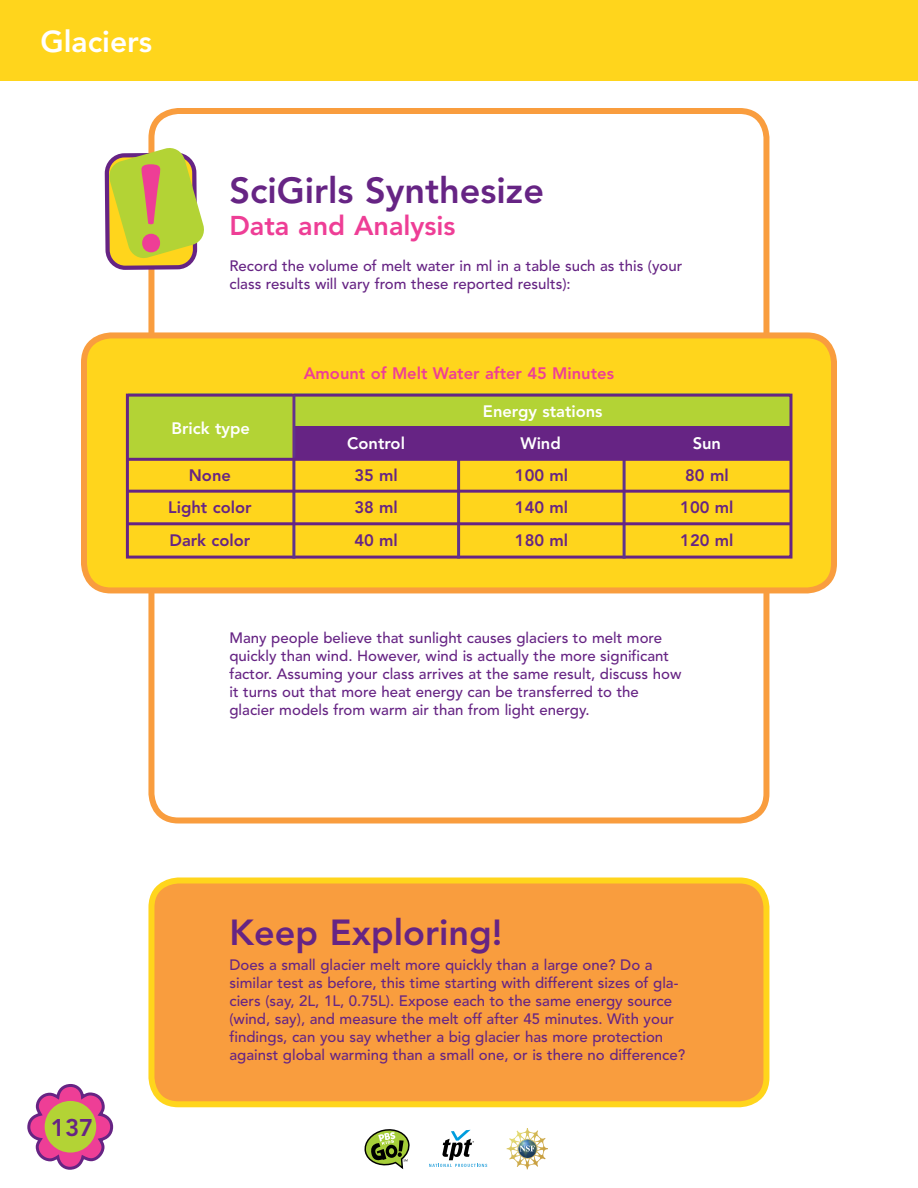
<style>
.page{position:relative;width:918px;height:1188px;background:#fff}
.page>*{position:absolute;margin:0;border:0;box-sizing:border-box;transform-origin:0 0}
.t1{font:800 36px "Avenir";color:#662484}
.t2{font:800 30px "Avenir";color:#fff}
.t3{font:800 27px "Avenir";color:#ee3e96}
.t4{font:800 24px "Avenir";color:#662484}
.t5{font:800 18px "Avenir";color:#662484}
.t6{font:800 16.5px/32.4px "Avenir";color:#662484;text-align:justify}
.t7{font:800 16.5px "Avenir";color:#fff}
.t8{font:800 16.5px "Avenir";color:#ee3e96}
.t9{font:500 15px/18px "Avenir";color:#662484}
</style>
<div class="page">
<svg style="left:27px;top:1084px;width:86px;height:86px"></svg>
<div style="left:45px;top:1101px;width:51px;height:52px;background:#b3d335;border-radius:50%"></div>
<div style="left:148px;top:108px;width:621px;height:716px;border:6px solid #f99d3e;border-radius:27px"></div>
<div style="left:0;top:0;width:918px;height:81px;background:#ffd51c"></div>
<div style="left:151px;top:880px;width:615px;height:224px;background:#f99d3e;border-radius:27px"></div>
<div style="left:148px;top:878px;width:621px;height:229px;border:6px solid #ffd51c;border-radius:27px"></div>
<svg style="left:104px;top:146px;width:100px;height:126px;background:#c7bd5f"></svg>
<div style="left:84px;top:335px;width:750px;height:255px;background:#ffd51c;border-radius:27px"></div>
<div style="left:81px;top:332px;width:756px;height:261px;border:6px solid #f99d3e;border-radius:27px"></div>
<div style="left:128px;top:394px;width:164px;height:65px;background:#b3d335"></div>
<div style="left:294px;top:394px;width:496px;height:33px;background:#b3d335"></div>
<div style="left:294px;top:426px;width:496px;height:33px;background:#662484"></div>
<div style="left:126px;top:394px;width:666px;height:165px;border:3px solid #662484"></div>
<hr style="left:292px;top:395px;width:3px;height:164px;background:#5f338d">
<hr style="left:457px;top:459px;width:3px;height:99px;background:#5f338d">
<hr style="left:623px;top:459px;width:3px;height:100px;background:#5f338d">
<hr style="left:127px;top:458px;width:664px;height:3px;background:#662484">
<hr style="left:127px;top:490px;width:664px;height:3px;background:#662484">
<hr style="left:127px;top:522px;width:664px;height:3px;background:#662484">
<svg style="left:364px;top:1129px;width:46px;height:40px"></svg>
<svg style="left:507px;top:1128px;width:41px;height:41px"></svg>
<svg style="left:429px;top:1130px;width:58px;height:37px"></svg>
<h2 class="t2" style="left:40px;top:24px;width:113px">Glaciers</h2>
<h1 class="t1" style="left:229px;top:169px;width:316px">SciGirls Synthesize</h1>
<h3 class="t3" style="left:229px;top:210px;width:228px">Data and Analysis</h3>
<p class="t9" style="left:229px;top:257px;width:454px">Record the volume of melt water in ml in a table such as this (your class results will vary from these reported results):</p>
<p class="t7" style="left:171px;top:419px;width:80px">Brick type</p>
<p class="t8" style="left:304px;top:363px;width:312px">Amount of Melt Water after 45 Minutes</p>
<p class="t7" style="left:483px;top:402px;width:121px">Energy stations</p>
<p class="t7" style="left:347px;top:433px;width:59px">Control</p>
<p class="t7" style="left:521px;top:433px;width:42px">Wind</p>
<p class="t7" style="left:693px;top:433px;width:30px">Sun</p>
<p class="t6" style="left:168px;top:459px;width:85px;text-align:center">None<br>Light color<br>Dark color</p>
<p class="t6" style="left:354px;top:459px;width:45px">35 ml 38 ml 40 ml</p>
<p class="t6" style="left:515px;top:459px;width:55px">100 ml 140 ml 180 ml</p>
<p class="t6" style="left:680px;top:459px;width:55px;text-align:left">80 ml<br>100 ml<br>120 ml</p>
<p class="t9" style="left:229px;top:629px;width:454px">Many people believe that sunlight causes glaciers to melt more quickly than wind. However, wind is actually the more significant factor. Assuming your class arrives at the same result, discuss how it turns out that more heat energy can be transferred to the glacier models from warm air than from light energy.</p>
<p class="t5" style="left:60px;top:1109px;width:33px">137</p>
<h3 class="t4" style="left:51px;top:1114px;width:44px">137</h3>
<h1 class="t1" style="left:229px;top:912px;width:275px">Keep Exploring!</h1>
<p class="t9" style="left:229px;top:956px;width:457px">Does a small glacier melt more quickly than a large one? Do a similar test as before, this time starting with different sizes of gla&shy;ciers (say, 2L, 1L, 0.75L). Expose each to the same energy source (wind, say), and measure the melt off after 45 minutes. With your findings, can you say whether a big glacier has more protection against global warming than a small one, or is there no difference?</p>
</div>
